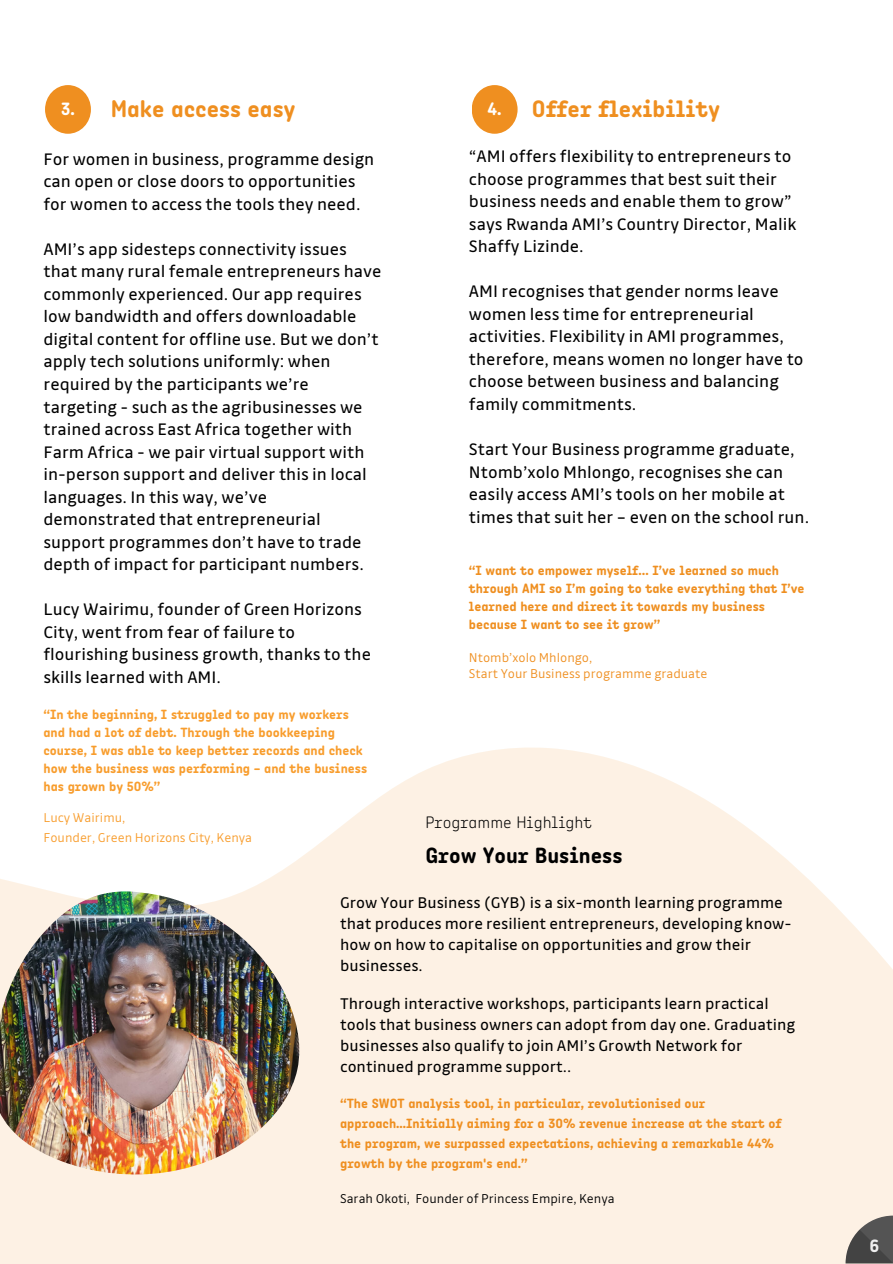
<style>
.page{position:relative;width:893px;height:1264px;background:#fff}
.page>*{position:absolute;margin:0;border:0;box-sizing:border-box;transform-origin:0 0}
.t1{font:700 24px "Angus";color:#ef8f20}
.t2{font:700 22.35px "Angus";color:#000}
.t3{font:18px/22.5px "TRY Drive";color:#000}
.t4{font:700 18px "Angus";color:#fff}
.t5{font:700 18px "Angus";color:#efefef}
.t6{font:16.65px/20.9px "TRY Drive";color:#000}
.t7{font:300 16.65px "Angus";color:#000}
.t8{font:700 13.5px/18px "Angus";color:#ef8f20}
.t9{font:700 13.5px/18px "Angus";color:#f89d2d}
.t10{font:300 13.5px/16.8px "TRY Drive";color:#ef8f20}
.t11{font:300 13.5px/20.2px "TRY Drive";color:#f89d2d}
.t12{font:300 13.5px "TRY Drive";color:#000}
</style>
<div class="page">
<svg style="left:0;top:747px;width:892px;height:516px;fill:#fdf1e4"></svg>
<div style="left:45px;top:85px;width:46px;height:49px;background:#ef8f20;border-radius:50%"></div>
<div style="left:471px;top:85px;width:46px;height:49px;background:#ef8f20;border-radius:50%"></div>
<img style="left:0;top:891px;width:299px;height:283px">
<svg style="left:845px;top:1215px;width:47px;height:48px"></svg>
<h1 class="t1" style="left:532px;top:94px;width:190px">Offer flexibility</h1>
<h1 class="t1" style="left:111px;top:94px;width:186px">Make access easy</h1>
<p class="t4" style="left:61px;top:98px;width:15px">3.</p>
<p class="t4" style="left:487px;top:98px;width:15px">4.</p>
<p class="t3" style="left:469px;top:145px;width:329px">“AMI offers flexibility to entrepreneurs to choose programmes that best suit their business needs and enable them to grow” says Rwanda AMI’s Country Director, Malik Shaffy Lizinde.</p>
<p class="t3" style="left:469px;top:280px;width:336px">AMI recognises that gender norms leave women less time for entrepreneurial activities. Flexibility in AMI programmes, therefore, means women no longer have to choose between business and balancing family commitments.</p>
<p class="t3" style="left:469px;top:438px;width:342px">Start Your Business programme graduate, Ntomb’xolo Mhlongo, recognises she can easily access AMI’s tools on her mobile at times that suit her – even on the school run.</p>
<p class="t3" style="left:43px;top:148px;width:332px">For women in business, programme design can open or close doors to opportunities for women to access the tools they need.</p>
<p class="t3" style="left:43px;top:238px;width:339px">AMI’s app sidesteps connectivity issues that many rural female entrepreneurs have commonly experienced. Our app requires low bandwidth and offers downloadable digital content for offline use. But we don’t apply tech solutions uniformly: when required by the participants we’re targeting - such as the agribusinesses we trained across East Africa together with Farm Africa - we pair virtual support with in-person support and deliver this in local languages. In this way, we’ve demonstrated that entrepreneurial support programmes don’t have to trade depth of impact for participant numbers.</p>
<p class="t3" style="left:43px;top:598px;width:329px">Lucy Wairimu, founder of Green Horizons City, went from fear of failure to flourishing business growth, thanks to the skills learned with AMI.</p>
<p class="t9" style="left:43px;top:705px;width:325px">“In the beginning, I struggled to pay my workers and had a lot of debt. Through the bookkeeping course, I was able to keep better records and check how the business was performing – and the business has grown by 50%”</p>
<p class="t11" style="left:43px;top:807px;width:210px">Lucy Wairimu,<br>Founder, Green Horizons City, Kenya</p>
<p class="t8" style="left:469px;top:561px;width:337px">“I want to empower myself… I’ve learned so much through AMI so I’m going to take everything that I’ve learned here and direct it towards my business because I want to see it grow”</p>
<p class="t10" style="left:469px;top:648px;width:240px">Ntomb’xolo Mhlongo,<br>Start Your Business programme graduate</p>
<p class="t7" style="left:425px;top:812px;width:168px">Programme Highlight</p>
<p class="t2" style="left:425px;top:840px;width:199px">Grow Your Business</p>
<p class="t6" style="left:340px;top:891px;width:453px">Grow Your Business (GYB) is a six-month learning programme that produces more resilient entrepreneurs, developing know&shy;how on how to capitalise on opportunities and grow their businesses.</p>
<p class="t6" style="left:340px;top:993px;width:456px">Through interactive workshops, participants learn practical tools that business owners can adopt from day one. Graduating businesses also qualify to join AMI’s Growth Network for continued programme support..</p>
<p class="t8" style="left:340px;top:1092px;width:443px;line-height:20.2px">“The SWOT analysis tool, in particular, revolutionised our approach...Initially aiming for a 30% revenue increase at the start of the program, we surpassed expectations, achieving a remarkable 44% growth by the program's end.”</p>
<p class="t12" style="left:340px;top:1190px;width:276px">Sarah Okoti, Founder of Princess Empire, Kenya</p>
<p class="t5" style="left:869px;top:1233px;width:11px">6</p>
</div>
